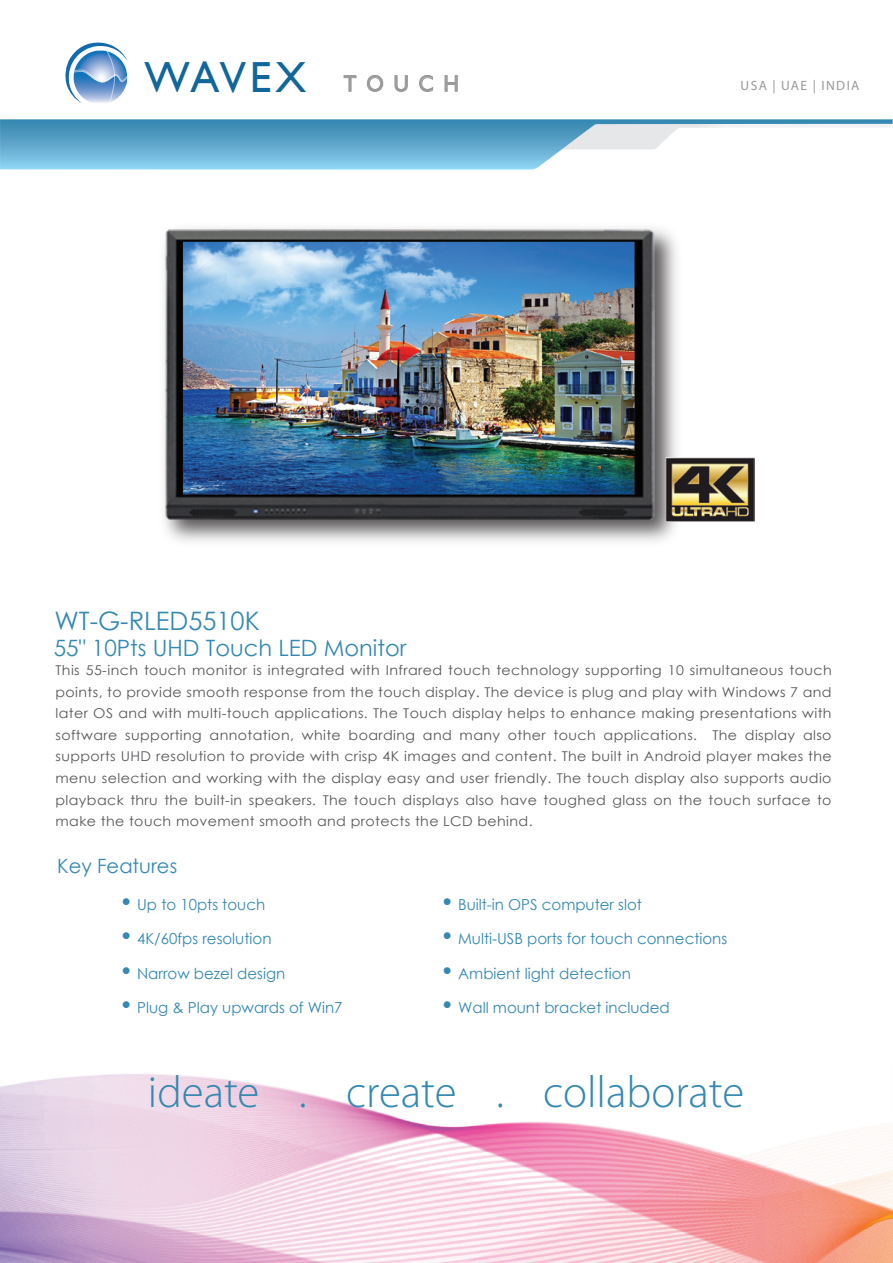
<style>
.page{position:relative;width:893px;height:1263px;background:#fff}
.page>*{position:absolute;margin:0;border:0;box-sizing:border-box;transform-origin:0 0}
.t1{font:300 45px "Myriad Pro";color:#3488b2}
.t2{font:43.5px "Gill Sans";letter-spacing:.05em;color:#11679a}
.t3{font:25.35px "Century Gothic";color:#3488b1}
.t4{font:22.5px "Century Gothic";color:#3488b1}
.t5{font:19.65px "Century Gothic";color:#3488b1}
.t6{font:15.15px "Century Gothic";color:#3488b1}
.t7{font:13.5px/21.6px "Century Gothic";letter-spacing:.03em;color:#57585a;text-align:justify;scale:1.05 1}
.t8{font:13.5px "Myriad Pro";letter-spacing:.1em;color:#999}
.s1{font-size:22.8px;color:#999}
.s2{font-size:22.8px}
</style>
<div class="page">
<img style="left:164px;top:228px;width:524px;height:314px">
<img style="left:166px;top:230px;width:489px;height:289px">
<img style="left:0;top:1074px;width:893px;height:189px">
<img style="left:666px;top:458px;width:88px;height:63px">
<svg style="left:344px;top:75px;width:12px;height:17px"></svg>
<svg style="left:367px;top:75px;width:16px;height:17px"></svg>
<svg style="left:395px;top:75px;width:13px;height:17px"></svg>
<svg style="left:419px;top:75px;width:14px;height:17px"></svg>
<svg style="left:445px;top:75px;width:13px;height:17px"></svg>
<svg style="left:65px;top:42px;width:63px;height:61px"></svg>
<svg style="left:0;top:119px;width:893px;height:51px"></svg>
<h2 class="t2" style="left:145px;top:52px;width:316px">WAVEX <span class="s1">TOUCH</span></h2>
<h3 class="t3" style="left:55px;top:603px;width:207px">WT-G-RLED5510K</h3>
<h3 class="t4" style="left:54px;top:632px;width:354px">55" 10Pts UHD Touch LED Monitor</h3>
<p class="t8" style="left:741px;top:78px;width:120px">USA | UAE | INDIA</p>
<p class="t7" style="left:56px;top:659px;width:741px">This 55-inch touch monitor is integrated with Infrared touch technology supporting 10 simultaneous touch points, to provide smooth response from the touch display. The device is plug and play with Windows 7 and later OS and with multi-touch applications. The Touch display helps to enhance making presentations with software supporting annotation, white boarding and many other touch applications. The display also supports UHD resolution to provide with crisp 4K images and content. The built in Android player makes the menu selection and working with the display easy and user friendly. The touch display also supports audio playback thru the built-in speakers. The touch displays also have toughed glass on the touch surface to make the touch movement smooth and protects the LCD behind.</p>
<h3 class="t5" style="left:57px;top:852px;width:122px">Key Features</h3>
<p class="t6" style="left:119px;top:893px;width:147px"><span class="s2">•</span> Up to 10pts touch</p>
<p class="t6" style="left:119px;top:928px;width:154px"><span class="s2">•</span> 4K/60fps resolution</p>
<p class="t6" style="left:119px;top:962px;width:167px"><span class="s2">•</span> Narrow bezel design</p>
<p class="t6" style="left:119px;top:997px;width:225px"><span class="s2">•</span> Plug &amp; Play upwards of Win7</p>
<p class="t6" style="left:440px;top:893px;width:203px"><span class="s2">•</span> Built-in OPS computer slot</p>
<p class="t6" style="left:440px;top:928px;width:288px"><span class="s2">•</span> Multi-USB ports for touch connections</p>
<p class="t6" style="left:440px;top:962px;width:192px"><span class="s2">•</span> Ambient light detection</p>
<p class="t6" style="left:440px;top:997px;width:231px"><span class="s2">•</span> Wall mount bracket included</p>
<h1 class="t1" style="left:148px;top:1067px;width:598px">ideate . create . collaborate</h1>
</div>
